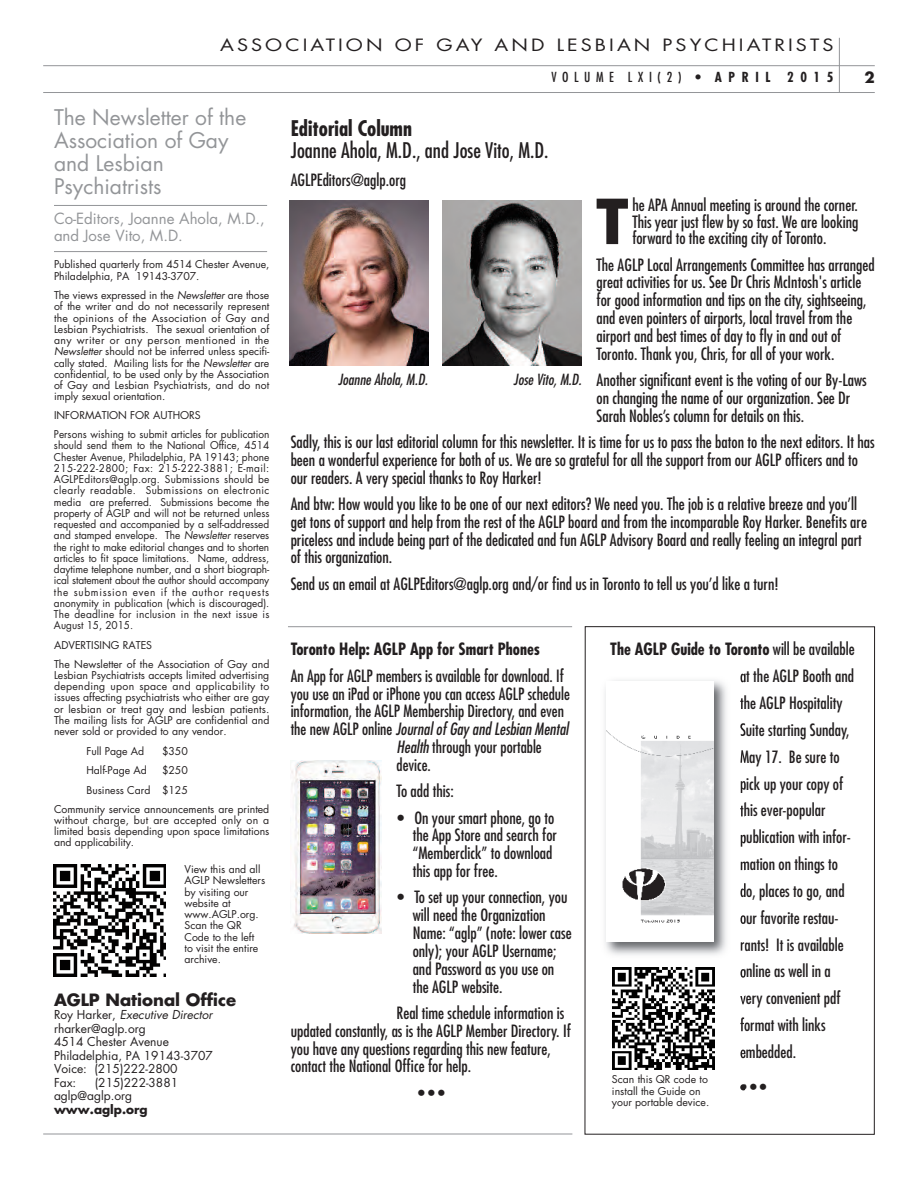
<style>
.page{position:relative;width:918px;height:1188px;background:#fff}
.page>*{position:absolute;margin:0;border:0;box-sizing:border-box;transform-origin:0 0}
.t1{font:700 60.3px "Futura";color:#231f20}
.t2{font:21px/23px "Futura";color:#939598}
.t3{font:condensed 21px "Futura";color:#231f20}
.t4{font:700 condensed 21px "Futura";color:#231f20}
.t5{font:condensed 16.5px/17.9px "Futura";color:#231f20}
.t6{font:italic condensed 16.5px "Futura";color:#231f20}
.t7{font:16.5px "Futura";letter-spacing:.155em;color:#231f20;scale:1.2 1}
.t8{font:700 condensed 16.5px "Futura";color:#231f20}
.t9{font:700 16.5px "Futura";color:#231f20}
.t10{font:15px/17.4px "Futura";color:#939598}
.t11{font:italic condensed 15px "Futura";color:#231f20}
.t12{font:700 15px "Futura";color:#231f20}
.t13{font:condensed 13.5px "Futura";letter-spacing:.41em;color:#231f20}
.t14{font:12px/13.5px "Futura";color:#231f20}
.t15{font:700 12px "Futura";color:#231f20}
.t16{font:10.5px/11.2px "Futura";color:#231f20}
.t17{font:10.5px/11.2px "Futura";color:#231f20;text-align:justify;scale:.96 1}
.s1{font-weight:700}
.s2{font-style:italic}
.s3{font-style:normal}
</style>
<div class="page">
<div style="left:585px;top:626px;width:290px;height:509px;border:1px solid #231f20"></div>
<hr style="left:43px;top:1134px;width:529px;height:1px;background:#939598">
<hr style="left:43px;top:92px;width:832px;height:1px;background:#939598">
<hr style="left:43px;top:65px;width:832px;height:1px;background:#939598">
<hr style="left:839px;top:38px;width:1px;height:55px;background:#939598">
<hr style="left:54px;top:205px;width:213px;height:1px;background:#939598">
<hr style="left:54px;top:251px;width:213px;height:1px;background:#939598">
<img style="left:54px;top:864px;width:112px;height:112px">
<img style="left:290px;top:201px;width:139px;height:165px">
<img style="left:443px;top:201px;width:139px;height:165px">
<hr style="left:288px;top:626px;width:284px;height:1px;background:#939598">
<img style="left:291px;top:761px;width:91px;height:173px">
<img style="left:605px;top:675px;width:140px;height:416px">
<svg style="left:741px;top:673px;width:4px;height:9px"></svg>
<img style="left:740px;top:695px;width:5px;height:15px">
<img style="left:740px;top:722px;width:5px;height:15px">
<img style="left:740px;top:750px;width:5px;height:14px">
<svg style="left:741px;top:780px;width:4px;height:13px"></svg>
<img style="left:740px;top:803px;width:5px;height:15px">
<svg style="left:741px;top:834px;width:4px;height:13px"></svg>
<svg style="left:741px;top:860px;width:4px;height:12px"></svg>
<img style="left:741px;top:883px;width:4px;height:15px">
<svg style="left:741px;top:914px;width:4px;height:10px"></svg>
<svg style="left:741px;top:941px;width:4px;height:10px"></svg>
<svg style="left:741px;top:968px;width:4px;height:10px"></svg>
<svg style="left:740px;top:995px;width:5px;height:11px"></svg>
<img style="left:740px;top:1017px;width:5px;height:14px">
<svg style="left:741px;top:1049px;width:4px;height:9px"></svg>
<svg style="left:740px;top:1084px;width:5px;height:6px"></svg>
<img style="left:606px;top:681px;width:107px;height:261px">
<img style="left:612px;top:967px;width:103px;height:102px">
<p class="t7" style="left:220px;top:34px;width:513px">ASSOCIATION OF GAY AND LESBIAN PSYCHIATRISTS</p>
<p class="t13" style="left:551px;top:68px;width:283px">VOLUME LXI(2) • <span class="s1">APRIL 2015</span></p>
<p class="t12" style="left:865px;top:67px;width:12px">2</p>
<p class="t2" style="left:54px;top:106px;width:194px">The Newsletter of the<br>Association of Gay and Lesbian<br>Psychiatrists</p>
<p class="t10" style="left:54px;top:209px;width:212px">Co-Editors, Joanne Ahola, M.D., and Jose Vito, M.D.</p>
<p class="t16" style="left:54px;top:258px;width:217px;line-height:12px">Published quarterly from 4514 Chester Avenue,<br>Philadelphia, PA 19143-3707.</p>
<p class="t16" style="left:54px;top:290px;width:217px;text-align:justify">The views expressed in the <span class="s2">Newsletter</span> are those of the writer and do not necessarily represent the opinions of the Association of Gay and Lesbian Psychiatrists. The sexual orientation of any writer or any person mentioned in the <span class="s2">Newsletter</span> should not be inferred unless specifi&shy;cally stated. Mailing lists for the <span class="s2">Newsletter</span> are confidential, to be used only by the Association of Gay and Lesbian Psychiatrists, and do not imply sexual orientation.</p>
<p class="t16" style="left:54px;top:406px;width:217px;line-height:18.9px">INFORMATION FOR AUTHORS<br>Persons wishing to submit articles for publication</p>
<p class="t17" style="left:54px;top:440px;width:226px">should send them to the National Office, 4514<br>Chester Avenue, Philadelphia, PA 19143; phone 215-222-2800; Fax: 215-222-3881; E-mail:<br>AGLPEditors@aglp.org. Submissions should be clearly readable. Submissions on electronic media are preferred. Submissions become the property of AGLP and will not be returned unless requested and accompanied by a self-addressed and stamped envelope. The <span class="s2">Newsletter</span> reserves the right to make editorial changes and to shorten articles to fit space limitations. Name, address, daytime telephone number, and a short biograph&shy;ical statement about the author should accompany the submission even if the author requests anonymity in publication (which is discouraged).<br>The deadline for inclusion in the next issue is August 15, 2015.</p>
<p class="t16" style="left:54px;top:636px;width:217px;line-height:18.8px">ADVERTISING RATES<br>The Newsletter of the Association of Gay and</p>
<p class="t16" style="left:54px;top:669px;width:217px;text-align:justify">Lesbian Psychiatrists accepts limited advertising depending upon space and applicability to issues affecting psychiatrists who either are gay or lesbian or treat gay and lesbian patients.<br>The mailing lists for AGLP are confidential and never sold or provided to any vendor.</p>
<p class="t16" style="left:86px;top:745px;width:59px">Full Page Ad</p>
<p class="t16" style="left:162px;top:745px;width:27px">$350</p>
<p class="t16" style="left:86px;top:765px;width:62px">Half-Page Ad</p>
<p class="t16" style="left:162px;top:765px;width:27px">$250</p>
<p class="t16" style="left:86px;top:784px;width:103px">Business Card $125</p>
<p class="t16" style="left:54px;top:803px;width:217px">Community service announcements are printed</p>
<p class="t16" style="left:54px;top:814px;width:217px;text-align:justify">without charge, but are accepted only on a limited basis depending upon space limitations and applicability.</p>
<p class="t4" style="left:291px;top:114px;width:123px">Editorial Column</p>
<p class="t3" style="left:291px;top:137px;width:259px">Joanne Ahola, M.D., and Jose Vito, M.D.</p>
<p class="t5" style="left:291px;top:171px;width:117px">AGLPEditors@aglp.org</p>
<h1 class="t1" style="left:596px;top:180px;width:34px">T</h1>
<p class="t5" style="left:632px;top:196px;width:228px;line-height:16.5px;text-align:justify">he APA Annual meeting is around the corner.<br>This year just flew by so fast. We are looking forward to the exciting city of Toronto.</p>
<p class="t5" style="left:597px;top:255px;width:280px">The AGLP Local Arrangements Committee has arranged great activities for us. See Dr Chris McIntosh's article for good information and tips on the city, sightseeing, and even pointers of airports, local travel from the airport and best times of day to fly in and out of Toronto. Thank you, Chris, for all of your work.</p>
<p class="t5" style="left:597px;top:371px;width:272px">Another significant event is the voting of our By-Laws on changing the name of our organization. See Dr<br>Sarah Nobles’s column for details on this.</p>
<p class="t5" style="left:291px;top:433px;width:585px">Sadly, this is our last editorial column for this newsletter. It is time for us to pass the baton to the next editors. It has been a wonderful experience for both of us. We are so grateful for all the support from our AGLP officers and to our readers. A very special thanks to Roy Harker!</p>
<p class="t5" style="left:291px;top:495px;width:578px">And btw: How would you like to be one of our next editors? We need you. The job is a relative breeze and you’ll get tons of support and help from the rest of the AGLP board and from the incomparable Roy Harker. Benefits are priceless and include being part of the dedicated and fun AGLP Advisory Board and really feeling an integral part of this organization.</p>
<p class="t5" style="left:291px;top:575px;width:489px">Send us an email at AGLPEditors@aglp.org and/or find us in Toronto to tell us you’d like a turn!</p>
<p class="t11" style="left:338px;top:370px;width:91px">Joanne Ahola, M.D.</p>
<p class="t11" style="left:514px;top:370px;width:69px">Jose Vito, M.D.</p>
<p class="t5" style="left:740px;top:635px;width:116px;line-height:26.8px;text-indent:-130px"><span class="s1">The AGLP Guide to Toronto</span> will be available at the AGLP Booth and the AGLP Hospitality<br>Suite starting Sunday,<br>May 17. Be sure to pick up your copy of this ever-popular publication with infor&shy;mation on things to do, places to go, and our favorite restau&shy;rants! It is available online as well in a very convenient pdf format with links embedded.</p>
<p class="t5" style="left:740px;top:1078px;width:28px">• • •</p>
<p class="t8" style="left:291px;top:639px;width:251px">Toronto Help: AGLP App for Smart Phones</p>
<p class="t5" style="left:291px;top:666px;width:274px">An App for AGLP members is available for download. If</p>
<p class="t5" style="left:291px;top:684px;width:281px">you use an iPad or iPhone you can access AGLP schedule</p>
<p class="t5" style="left:291px;top:702px;width:275px">information, the AGLP Membership Directory, and even</p>
<p class="t6" style="left:291px;top:719px;width:279px"><span class="s3">the new AGLP online</span> Journal of Gay and Lesbian Mental</p>
<p class="t5" style="left:397px;top:738px;width:147px"><span class="s2">Health</span> through your portable</p>
<p class="t5" style="left:397px;top:755px;width:36px">device.</p>
<p class="t5" style="left:397px;top:782px;width:59px">To add this:</p>
<p class="t5" style="left:413px;top:808px;width:146px;text-indent:-15px">• On your smart phone, go to the App Store and search for “Memberclick” to download this app for free.</p>
<p class="t5" style="left:413px;top:888px;width:160px;text-indent:-15px">• To set up your connection, you will need the Organization<br>Name: “aglp” (note: lower case only); your AGLP Username; and Password as you use on the AGLP website.</p>
<p class="t5" style="left:291px;top:1004px;width:282px;text-indent:106px">Real time schedule information is updated constantly, as is the AGLP Member Directory. If you have any questions regarding this new feature, contact the National Office for help.</p>
<p class="t5" style="left:418px;top:1083px;width:28px">• • •</p>
<p class="t16" style="left:184px;top:864px;width:82px">View this and all<br>AGLP Newsletters by visiting our website at www.AGLP.org.<br>Scan the QR<br>Code to the left to visit the entire archive.</p>
<p class="t9" style="left:54px;top:988px;width:184px">AGLP National Office</p>
<p class="t14" style="left:54px;top:1008px;width:160px">Roy Harker, <span class="s2">Executive Director </span>rharker@aglp.org<br>4514 Chester Avenue<br>Philadelphia, PA 19143-3707<br>Voice: (215)222-2800<br>Fax:</p>
<p class="t16" style="left:612px;top:1074px;width:99px">Scan this QR code to install the Guide on your portable device.</p>
<p class="t14" style="left:54px;top:1076px;width:126px;text-indent:41px">(215)222-3881 aglp@aglp.org</p>
<p class="t15" style="left:54px;top:1101px;width:95px">www.aglp.org</p>
</div>
